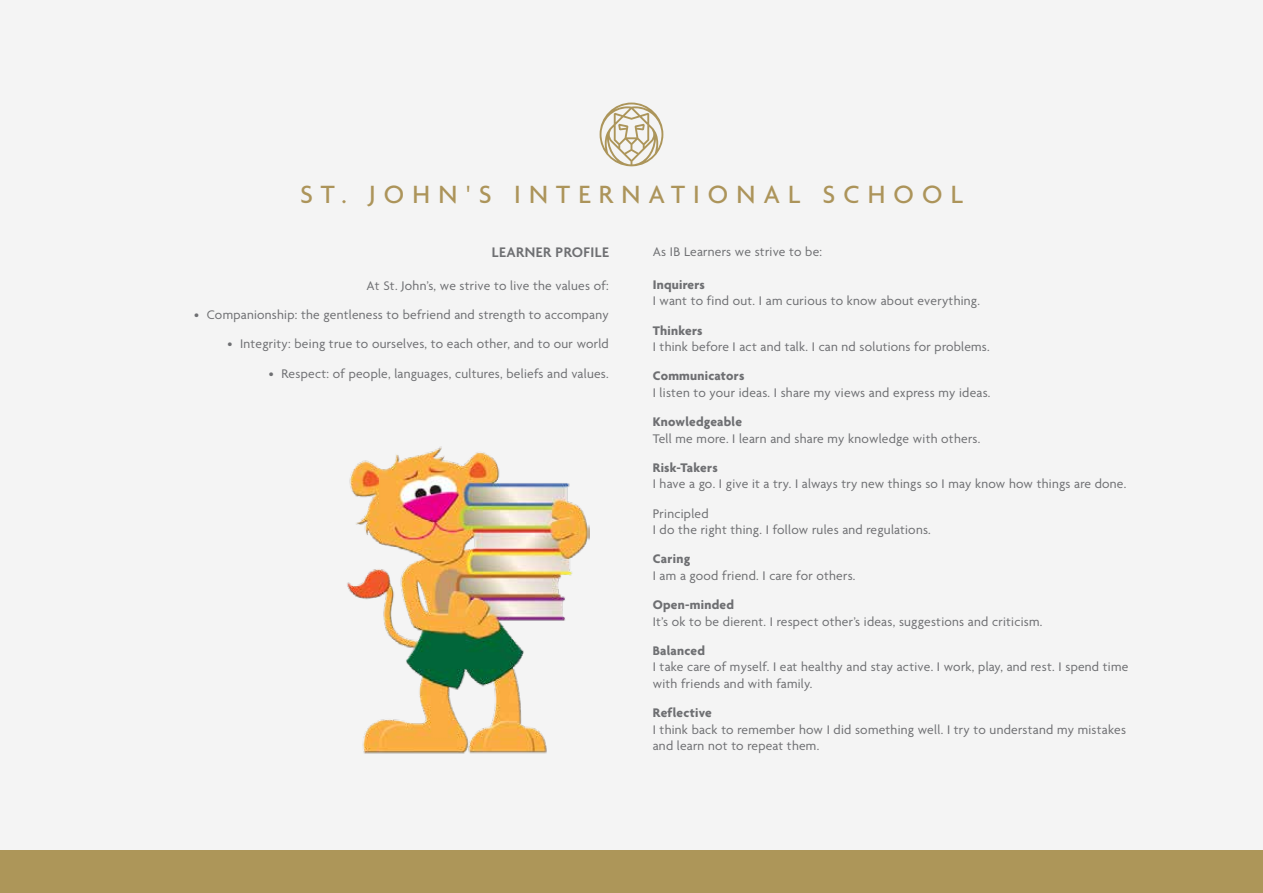
<style>
.page{position:relative;width:1263px;height:893px;background:#f4f4f4}
.page>*{position:absolute;margin:0;border:0;box-sizing:border-box;transform-origin:0 0}
.t1{font:500 27px "Agenda";letter-spacing:.3em;color:#ac945a}
.t2{font:600 15px "Agenda";letter-spacing:.03em;color:#6e6f72}
.t3{font:13.5px/16.5px "Agenda";letter-spacing:.02em;color:#6e6f72}
.t4{font:700 13.5px "Agenda";letter-spacing:.02em;color:#6e6f72}
</style>
<div class="page">
<div style="left:0;top:850px;width:1263px;height:43px;background:#ad9659"></div>
<svg style="left:600px;top:103px;width:63px;height:63px"></svg>
<img style="left:347px;top:446px;width:242px;height:308px">
<h1 class="t1" style="left:300px;top:180px;width:664px">ST. JOHN'S INTERNATIONAL SCHOOL</h1>
<p class="t3" style="left:653px;top:244px;width:171px">As IB Learners we strive to be:</p>
<p class="t4" style="left:653px;top:277px;width:54px">Inquirers</p>
<p class="t3" style="left:653px;top:294px;width:329px">I want to find out. I am curious to know about everything.</p>
<p class="t4" style="left:653px;top:323px;width:51px">Thinkers</p>
<p class="t3" style="left:653px;top:339px;width:339px">I think before I act and talk. I can nd solutions for problems.</p>
<p class="t4" style="left:653px;top:369px;width:93px">Communicators</p>
<p class="t3" style="left:653px;top:385px;width:339px">I listen to your ideas. I share my views and express my ideas.</p>
<p class="t4" style="left:653px;top:415px;width:91px">Knowledgeable</p>
<p class="t3" style="left:653px;top:431px;width:329px">Tell me more. I learn and share my knowledge with others.</p>
<p class="t4" style="left:653px;top:460px;width:66px">Risk-Takers</p>
<p class="t3" style="left:653px;top:470px;width:475px;line-height:29.2px">I have a go. I give it a try. I always try new things so I may know how things are done.<br>Principled</p>
<p class="t3" style="left:653px;top:522px;width:280px">I do the right thing. I follow rules and regulations.</p>
<p class="t4" style="left:653px;top:552px;width:39px">Caring</p>
<p class="t3" style="left:653px;top:568px;width:204px">I am a good friend. I care for others.</p>
<p class="t4" style="left:653px;top:598px;width:83px">Open-minded</p>
<p class="t3" style="left:653px;top:614px;width:391px">It’s ok to be dierent. I respect other’s ideas, suggestions and criticism.</p>
<p class="t4" style="left:653px;top:643px;width:54px">Balanced</p>
<p class="t3" style="left:653px;top:660px;width:477px">I take care of myself. I eat healthy and stay active. I work, play, and rest. I spend time with friends and with family.</p>
<p class="t4" style="left:653px;top:706px;width:61px">Reflective</p>
<p class="t3" style="left:653px;top:722px;width:475px">I think back to remember how I did something well. I try to understand my mistakes and learn not to repeat them.</p>
<p class="t2" style="left:492px;top:244px;width:118px">LEARNER PROFILE</p>
<p class="t3" style="left:366px;top:278px;width:244px">At St. John’s, we strive to live the values of:</p>
<p class="t3" style="left:194px;top:307px;width:416px">• Companionship: the gentleness to befriend and strength to accompany</p>
<p class="t3" style="left:228px;top:337px;width:383px">• Integrity: being true to ourselves, to each other, and to our world</p>
<p class="t3" style="left:269px;top:366px;width:341px">• Respect: of people, languages, cultures, beliefs and values.</p>
</div>
